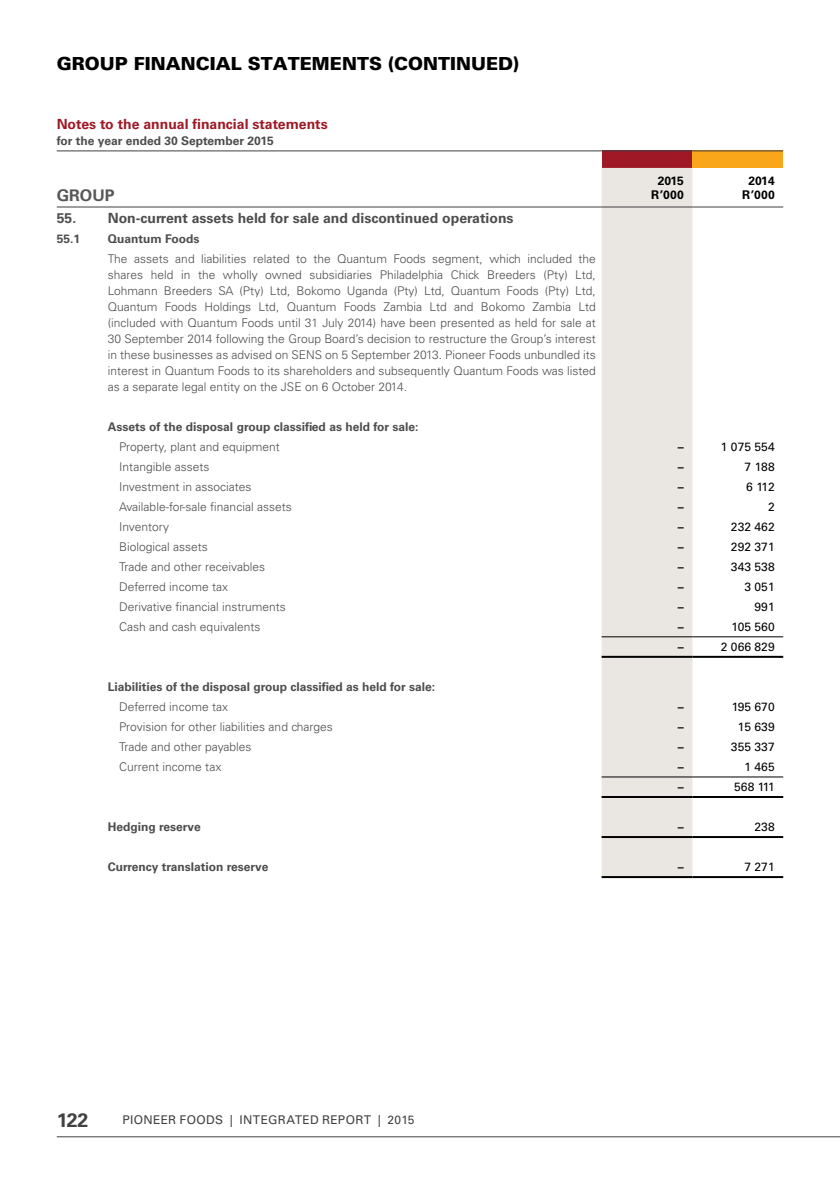
<style>
.page{position:relative;width:840px;height:1191px;background:#fff}
.page>*{position:absolute;margin:0;border:0;box-sizing:border-box;transform-origin:0 0}
.t1{font:700 19.4px "Univers LT Std";color:#414042}
.Page_head_A{font:900 18px "Univers LT Std";color:#000}
.Financial_table_head{font:700 16px "Univers LT Std";letter-spacing:.005em;color:#575757}
.AP_heading_1{font:700 14px "Univers LT Std";color:#4d4d4f}
.COPY_A_HEAD_SA{font:700 14px "Univers LT Std";color:#9e1925}
.BODY_COPY_NADIA{font:300 12px/16px "Univers LT Std";color:#4d4d4f;text-align:justify}
.Financial_copy_inden{font:300 12px "Univers LT Std";color:#4d4d4f}
.Financial_copy_bold{font:700 12px "Univers LT Std";color:#4d4d4f}
.Financial_figures_pr{font:12px "Univers LT Std";letter-spacing:.005em;color:#000}
.Financial_figures_cu{font:700 12px "Univers LT Std";letter-spacing:.005em;color:#000}
.t2{font:12px "Univers LT Std";letter-spacing:.03em;color:#414042}
</style>
<div class="page">
<hr style="left:57px;top:1136px;width:782px;height:1px;background:#414042">
<div style="left:601px;top:151px;width:91px;height:17px;background:#9e1925"></div>
<div style="left:692px;top:151px;width:90px;height:17px;background:#faa61a"></div>
<div style="left:601px;top:168px;width:91px;height:708px;background:#eae6e2"></div>
<hr style="left:601px;top:836px;width:91px;height:2px;background:#000">
<hr style="left:692px;top:836px;width:90px;height:2px;background:#000">
<hr style="left:601px;top:636px;width:91px;height:1px;background:#000">
<hr style="left:692px;top:636px;width:90px;height:1px;background:#000">
<hr style="left:601px;top:656px;width:91px;height:2px;background:#000">
<hr style="left:692px;top:656px;width:90px;height:2px;background:#000">
<hr style="left:601px;top:776px;width:91px;height:1px;background:#000">
<hr style="left:692px;top:776px;width:90px;height:1px;background:#000">
<hr style="left:601px;top:796px;width:91px;height:2px;background:#000">
<hr style="left:692px;top:796px;width:90px;height:2px;background:#000">
<hr style="left:601px;top:876px;width:91px;height:2px;background:#000">
<hr style="left:692px;top:876px;width:90px;height:2px;background:#000">
<hr style="left:601px;top:206px;width:91px;height:1px;background:#414042">
<hr style="left:692px;top:206px;width:90px;height:1px;background:#414042">
<hr style="left:57px;top:150px;width:51px;height:1px;background:#414042">
<hr style="left:108px;top:150px;width:493px;height:1px;background:#414042">
<hr style="left:601px;top:150px;width:91px;height:1px;background:#414042">
<hr style="left:692px;top:150px;width:90px;height:1px;background:#414042">
<hr style="left:57px;top:206px;width:51px;height:1px;background:#414042">
<hr style="left:108px;top:206px;width:493px;height:1px;background:#414042">
<p class="Page_head_A" style="left:57px;top:52px;width:463px">GROUP FINANCIAL STATEMENTS (CONTINUED)</p>
<p class="COPY_A_HEAD_SA" style="left:57px;top:116px;width:272px">Notes to the annual financial statements</p>
<p class="Financial_copy_bold" style="left:57px;top:134px;width:218px">for the year ended 30 September 2015</p>
<p class="Financial_table_head" style="left:57px;top:186px;width:59px">GROUP</p>
<p class="Financial_figures_cu" style="left:657px;top:173px;width:28px">2015</p>
<p class="Financial_figures_cu" style="left:651px;top:188px;width:34px">R’000</p>
<p class="Financial_figures_cu" style="left:748px;top:173px;width:28px">2014</p>
<p class="Financial_figures_cu" style="left:741px;top:188px;width:34px">R’000</p>
<p class="AP_heading_1" style="left:57px;top:210px;width:21px">55.</p>
<p class="AP_heading_1" style="left:108px;top:210px;width:407px">Non-current assets held for sale and discontinued operations</p>
<p class="Financial_copy_bold" style="left:57px;top:231px;width:25px">55.1</p>
<p class="Financial_copy_bold" style="left:108px;top:231px;width:93px">Quantum Foods</p>
<p class="BODY_COPY_NADIA" style="left:108px;top:250px;width:489px">The assets and liabilities related to the Quantum Foods segment, which included the shares held in the wholly owned subsidiaries Philadelphia Chick Breeders (Pty) Ltd, Lohmann Breeders SA (Pty) Ltd, Bokomo Uganda (Pty) Ltd, Quantum Foods (Pty) Ltd, Quantum Foods Holdings Ltd, Quantum Foods Zambia Ltd and Bokomo Zambia Ltd (included with Quantum Foods until 31 July 2014) have been presented as held for sale at 30 September 2014 following the Group Board’s decision to restructure the Group’s interest in these businesses as advised on SENS on 5 September 2013. Pioneer Foods unbundled its interest in Quantum Foods to its shareholders and subsequently Quantum Foods was listed as a separate legal entity on the JSE on 6 October 2014.</p>
<p class="Financial_copy_bold" style="left:108px;top:420px;width:312px">Assets of the disposal group classified as held for sale:</p>
<p class="Financial_copy_inden" style="left:119px;top:439px;width:162px">Property, plant and equipment</p>
<p class="Financial_figures_cu" style="left:677px;top:440px;width:7px">–</p>
<p class="Financial_figures_pr" style="left:720px;top:439px;width:55px">1 075 554</p>
<p class="Financial_copy_inden" style="left:119px;top:459px;width:92px">Intangible assets</p>
<p class="Financial_figures_cu" style="left:677px;top:460px;width:7px">–</p>
<p class="Financial_figures_pr" style="left:744px;top:459px;width:32px">7 188</p>
<p class="Financial_copy_inden" style="left:119px;top:479px;width:134px">Investment in associates</p>
<p class="Financial_figures_cu" style="left:677px;top:480px;width:7px">–</p>
<p class="Financial_figures_pr" style="left:745px;top:479px;width:30px">6 112</p>
<p class="Financial_copy_inden" style="left:119px;top:499px;width:174px">Available-for-sale financial assets</p>
<p class="Financial_figures_cu" style="left:677px;top:500px;width:7px">–</p>
<p class="Financial_figures_pr" style="left:767px;top:499px;width:8px">2</p>
<p class="Financial_copy_inden" style="left:119px;top:519px;width:52px">Inventory</p>
<p class="Financial_figures_cu" style="left:677px;top:520px;width:7px">–</p>
<p class="Financial_figures_pr" style="left:730px;top:519px;width:45px">232 462</p>
<p class="Financial_copy_inden" style="left:119px;top:539px;width:90px">Biological assets</p>
<p class="Financial_figures_cu" style="left:677px;top:540px;width:7px">–</p>
<p class="Financial_figures_pr" style="left:730px;top:539px;width:45px">292 371</p>
<p class="Financial_copy_inden" style="left:119px;top:559px;width:147px">Trade and other receivables</p>
<p class="Financial_figures_cu" style="left:677px;top:560px;width:7px">–</p>
<p class="Financial_figures_pr" style="left:730px;top:560px;width:45px">343 538</p>
<p class="Financial_copy_inden" style="left:119px;top:579px;width:110px">Deferred income tax</p>
<p class="Financial_figures_cu" style="left:677px;top:580px;width:7px">–</p>
<p class="Financial_figures_pr" style="left:744px;top:580px;width:32px">3 051</p>
<p class="Financial_copy_inden" style="left:119px;top:599px;width:168px">Derivative financial instruments</p>
<p class="Financial_figures_cu" style="left:677px;top:600px;width:7px">–</p>
<p class="Financial_figures_pr" style="left:754px;top:600px;width:22px">991</p>
<p class="Financial_copy_inden" style="left:119px;top:619px;width:143px">Cash and cash equivalents</p>
<p class="Financial_figures_cu" style="left:677px;top:620px;width:7px">–</p>
<p class="Financial_figures_pr" style="left:731px;top:620px;width:45px">105 560</p>
<p class="Financial_figures_cu" style="left:677px;top:640px;width:7px">–</p>
<p class="Financial_figures_pr" style="left:720px;top:640px;width:55px">2 066 829</p>
<p class="Financial_copy_bold" style="left:108px;top:680px;width:329px">Liabilities of the disposal group classified as held for sale:</p>
<p class="Financial_copy_inden" style="left:119px;top:699px;width:110px">Deferred income tax</p>
<p class="Financial_figures_cu" style="left:677px;top:700px;width:7px">–</p>
<p class="Financial_figures_pr" style="left:731px;top:700px;width:45px">195 670</p>
<p class="Financial_copy_inden" style="left:119px;top:720px;width:215px">Provision for other liabilities and charges</p>
<p class="Financial_figures_cu" style="left:677px;top:720px;width:7px">–</p>
<p class="Financial_figures_pr" style="left:737px;top:720px;width:38px">15 639</p>
<p class="Financial_copy_inden" style="left:119px;top:740px;width:134px">Trade and other payables</p>
<p class="Financial_figures_cu" style="left:677px;top:740px;width:7px">–</p>
<p class="Financial_figures_pr" style="left:730px;top:740px;width:45px">355 337</p>
<p class="Financial_copy_inden" style="left:119px;top:760px;width:104px">Current income tax</p>
<p class="Financial_figures_cu" style="left:677px;top:760px;width:7px">–</p>
<p class="Financial_figures_pr" style="left:744px;top:760px;width:32px">1 465</p>
<p class="Financial_figures_cu" style="left:677px;top:780px;width:7px">–</p>
<p class="Financial_figures_pr" style="left:733px;top:780px;width:42px">568 111</p>
<p class="Financial_copy_bold" style="left:108px;top:820px;width:94px">Hedging reserve</p>
<p class="Financial_figures_cu" style="left:677px;top:820px;width:7px">–</p>
<p class="Financial_figures_pr" style="left:754px;top:820px;width:22px">238</p>
<p class="Financial_copy_bold" style="left:108px;top:860px;width:162px">Currency translation reserve</p>
<p class="Financial_figures_cu" style="left:677px;top:860px;width:7px">–</p>
<p class="Financial_figures_pr" style="left:744px;top:860px;width:32px">7 271</p>
<h1 class="t1" style="left:57px;top:1108px;width:33px">122</h1>
<p class="t2" style="left:122px;top:1113px;width:293px">PIONEER FOODS | INTEGRATED REPORT | 2015</p>
</div>
